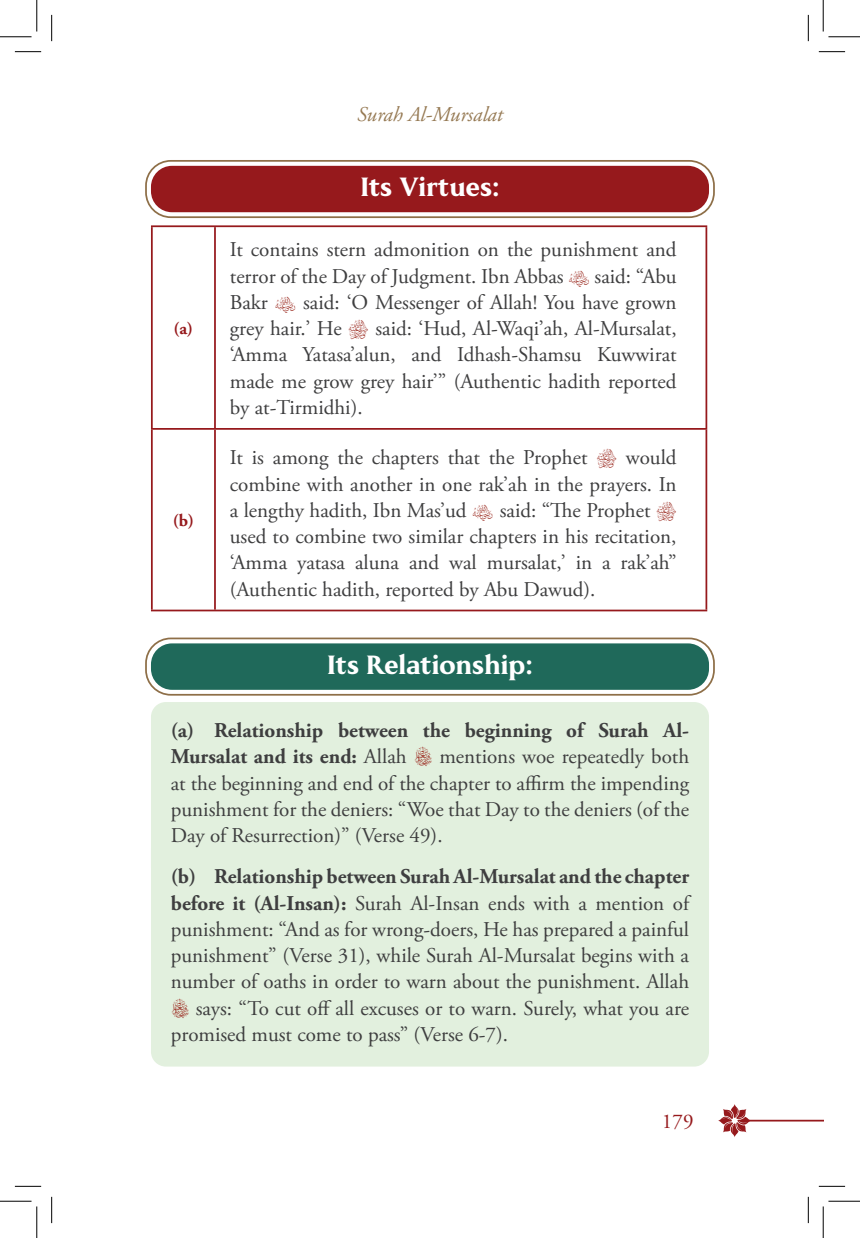
<style>
.page{position:relative;width:860px;height:1238px;background:#fff}
.page>*{position:absolute;margin:0;border:0;box-sizing:border-box;transform-origin:0 0}
.t1{font:26.25px "MADE Kenfolgv 2";color:#fff}
.t2{font:21px/26.2px "Adobe Garamond Pro";color:#3e3e3f}
.t3{font:700 21px/26.2px "Adobe Garamond Pro";color:#3e3e3f}
.t4{font:italic 21px "Adobe Garamond Pro";color:#967a54}
.t5{font:21px "Adobe Garamond Pro";color:#96191c}
.t6{font:700 17.5px "Adobe Garamond Pro";color:#96191c}
.s1{font-weight:400}
.s2{font-weight:700}
</style>
<div class="page">
<svg style="left:718px;top:1104px;width:33px;height:33px"></svg>
<hr style="left:748px;top:1119px;width:75px;height:2px;background:#96191c">
<div style="left:151px;top:166px;width:557px;height:46px;background:#96191c;border-radius:21px"></div>
<div style="left:145px;top:160px;width:569px;height:58px;border:2px solid #8e6f48;border-radius:25px"></div>
<div style="left:151px;top:643px;width:557px;height:46px;background:#1f695a;border-radius:21px"></div>
<div style="left:145px;top:637px;width:569px;height:58px;border:2px solid #8e6f48;border-radius:25px"></div>
<div style="left:151px;top:702px;width:557px;height:146px;background:#e2f0de"></div>
<div style="left:151px;top:848px;width:557px;height:218px;background:#e2f0de"></div>
<hr style="left:151px;top:225px;width:64px;height:2px;background:#96191c">
<hr style="left:151px;top:227px;width:2px;height:201px;background:#96191c">
<hr style="left:215px;top:225px;width:492px;height:2px;background:#96191c">
<hr style="left:214px;top:227px;width:2px;height:201px;background:#96191c">
<hr style="left:705px;top:227px;width:2px;height:201px;background:#96191c">
<hr style="left:151px;top:428px;width:64px;height:2px;background:#96191c">
<hr style="left:151px;top:429px;width:2px;height:180px;background:#96191c">
<hr style="left:215px;top:428px;width:492px;height:2px;background:#96191c">
<hr style="left:214px;top:429px;width:2px;height:180px;background:#96191c">
<hr style="left:705px;top:429px;width:2px;height:180px;background:#96191c">
<hr style="left:151px;top:609px;width:64px;height:2px;background:#96191c">
<hr style="left:215px;top:609px;width:492px;height:2px;background:#96191c">
<svg style="left:15px;top:51px;width:26px;height:1px"></svg>
<svg style="left:818px;top:51px;width:26px;height:1px"></svg>
<svg style="left:15px;top:1185px;width:26px;height:1px"></svg>
<svg style="left:819px;top:1185px;width:25px;height:1px"></svg>
<svg style="left:51px;top:15px;width:1px;height:26px"></svg>
<svg style="left:51px;top:1196px;width:1px;height:26px"></svg>
<svg style="left:807px;top:15px;width:1px;height:26px"></svg>
<svg style="left:807px;top:1197px;width:1px;height:25px"></svg>
<hr style="left:0;top:36px;width:32px;height:1px;background:#000">
<hr style="left:828px;top:36px;width:31px;height:1px;background:#000">
<hr style="left:0;top:1200px;width:32px;height:1px;background:#000">
<hr style="left:828px;top:1200px;width:31px;height:1px;background:#000">
<hr style="left:36px;top:0;width:1px;height:32px;background:#000">
<hr style="left:36px;top:1206px;width:1px;height:31px;background:#000">
<hr style="left:822px;top:0;width:1px;height:32px;background:#000">
<hr style="left:822px;top:1206px;width:1px;height:31px;background:#000">
<svg style="left:414px;top:746px;width:17px;height:20px"></svg>
<svg style="left:172px;top:997px;width:16px;height:20px"></svg>
<p class="t4" style="left:357px;top:102px;width:147px">Surah Al-Mursalat</p>
<p class="t1" style="left:360px;top:171px;width:141px">Its Virtues:</p>
<p class="t6" style="left:173px;top:318px;width:21px">(a)</p>
<p class="t6" style="left:173px;top:510px;width:23px">(b)</p>
<p class="t2" style="left:230px;top:237px;width:448px">It contains stern admonition on the punishment and terror of the Day of Judgment. Ibn Abbas</p>
<p class="t2" style="left:594px;top:263px;width:84px">said: “Abu</p>
<p class="t2" style="left:230px;top:290px;width:448px;text-indent:73px">said: ‘O Messenger of Allah! You have grown grey hair.’ He</p>
<p class="t2" style="left:230px;top:290px;width:40px">Bakr</p>
<p class="t2" style="left:230px;top:316px;width:448px;text-align:justify;text-indent:145px">said: ‘Hud, Al-Waqi’ah, Al-Mursalat, ‘Amma Yatasa’alun, and Idhash-Shamsu Kuwwirat made me grow grey hair’” (Authentic hadith reported by at-Tirmidhi).</p>
<p class="t2" style="left:230px;top:445px;width:448px;text-align:justify;text-indent:396px">would combine with another in one rak’ah in the prayers. In a lengthy hadith, Ibn Mas’ud</p>
<p class="t2" style="left:230px;top:445px;width:359px">It is among the chapters that the Prophet</p>
<p class="t2" style="left:230px;top:497px;width:448px;text-indent:270px">said: “The Prophet used to combine two similar chapters in his recitation, ‘Amma yatasa aluna and wal mursalat,’ in a rak’ah” (Authentic hadith, reported by Abu Dawud).</p>
<p class="t1" style="left:327px;top:648px;width:207px">Its Relationship:</p>
<p class="t3" style="left:171px;top:717px;width:519px">(a) Relationship between the beginning of Surah Al-<br>Mursalat and its end: <span class="s1">Allah</span></p>
<p class="t2" style="left:171px;top:744px;width:519px;text-align:justify;text-indent:268px">mentions woe repeatedly both at the beginning and end of the chapter to affirm the impending punishment for the deniers: “Woe that Day to the deniers (of the Day of Resurrection)” (Verse 49).</p>
<p class="t3" style="left:171px;top:863px;width:519px">(b) Relationship between Surah Al-Mursalat and the chapter</p>
<p class="t2" style="left:171px;top:890px;width:519px"><span class="s2">before it (Al-Insan):</span> Surah Al-Insan ends with a mention of</p>
<p class="t2" style="left:171px;top:916px;width:519px">punishment: “And as for wrong-doers, He has prepared a painful</p>
<p class="t2" style="left:171px;top:943px;width:519px">punishment” (Verse 31), while Surah Al-Mursalat begins with a</p>
<p class="t2" style="left:171px;top:969px;width:519px">number of oaths in order to warn about the punishment. Allah</p>
<p class="t2" style="left:196px;top:995px;width:495px">says: “To cut off all excuses or to warn. Surely, what you are</p>
<p class="t2" style="left:171px;top:1021px;width:339px">promised must come to pass” (Verse 6-7).</p>
<p class="t5" style="left:661px;top:1108px;width:33px">179</p>
</div>
